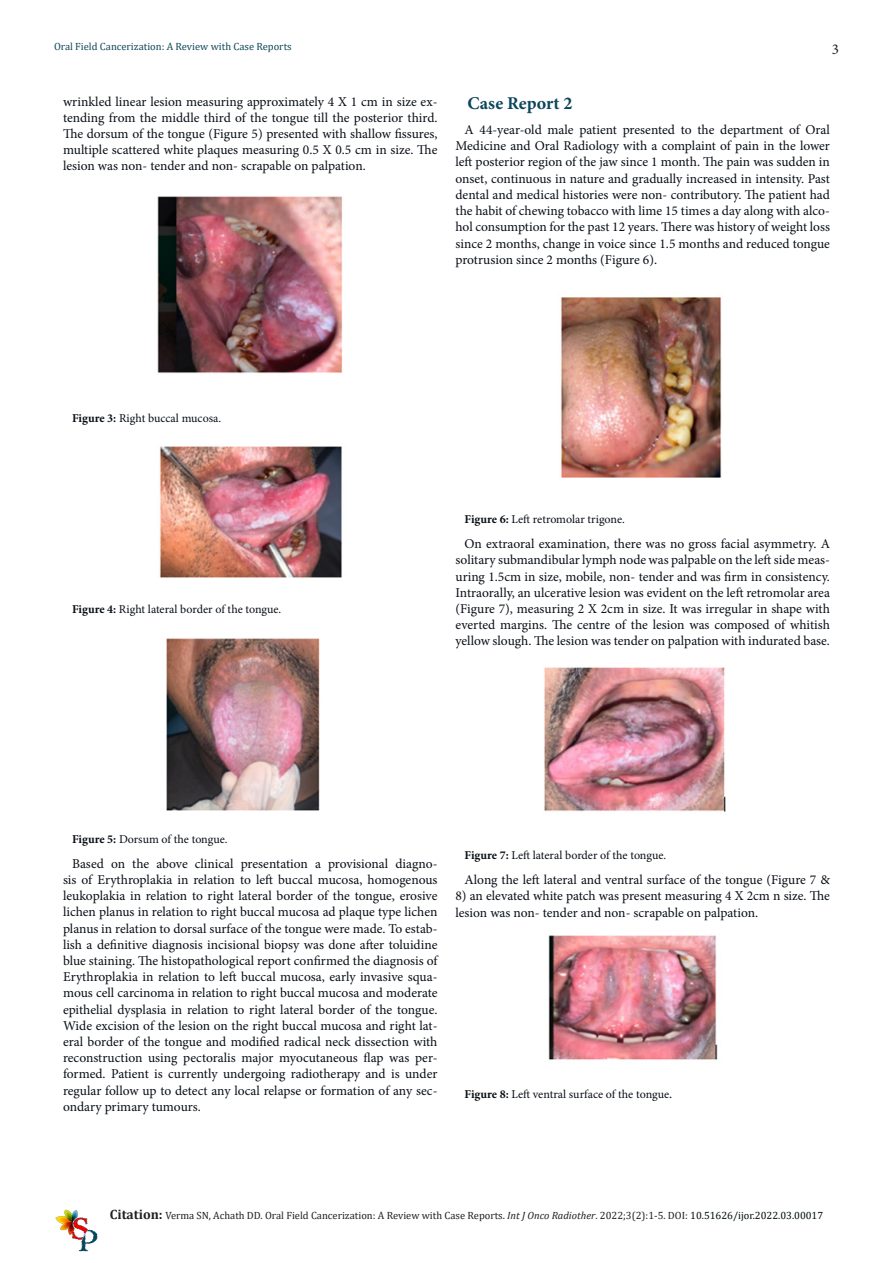
<style>
.page{position:relative;width:893px;height:1263px;background:#fff}
.page>*{position:absolute;margin:0;border:0;box-sizing:border-box;transform-origin:0 0}
.t1{font:700 18px "Minion Pro";letter-spacing:.005em;color:#0c465a}
.t2{font:15px "Minion Pro";color:#231f20}
.t3{font:13.5px/16.2px "Minion Pro";color:#080e16;text-align:justify}
.t4{font:12px "Minion Pro";color:#080e16}
.t5{font:10.5px "Cambria";color:#231f20}
.t6{font:10.5px "Cambria";color:#11475a}
.s1{font-weight:700}
.s2{font-size:13.5px}
.s3{font-weight:700;font-size:13.5px}
.s4{font-style:italic}
.s5{color:#05110a}
</style>
<div class="page">
<img style="left:55px;top:1209px;width:43px;height:43px">
<img style="left:157px;top:196px;width:186px;height:178px">
<img style="left:159px;top:446px;width:183px;height:132px">
<img style="left:166px;top:638px;width:154px;height:173px">
<img style="left:560px;top:297px;width:162px;height:181px">
<img style="left:544px;top:667px;width:182px;height:145px">
<img style="left:548px;top:935px;width:170px;height:125px">
<p class="t6" style="left:54px;top:40px;width:239px">Oral Field Cancerization: A Review with Case Reports</p>
<p class="t3" style="left:63px;top:93px;width:376px">wrinkled linear lesion measuring approximately 4 X 1 cm in size ex&shy;tending from the middle third of the tongue till the posterior third.<br>The dorsum of the tongue (Figure 5) presented with shallow fissures, multiple scattered white plaques measuring 0.5 X 0.5 cm in size. The lesion was non- tender and non- scrapable on palpation.</p>
<p class="t2" style="left:832px;top:39px;width:9px">3</p>
<p class="t1" style="left:468px;top:90px;width:107px">Case Report 2</p>
<p class="t3" style="left:455px;top:122px;width:376px;text-indent:9px">A 44-year-old male patient presented to the department of Oral Medicine and Oral Radiology with a complaint of pain in the lower left posterior region of the jaw since 1 month. The pain was sudden in onset, continuous in nature and gradually increased in intensity. Past dental and medical histories were non- contributory. The patient had the habit of chewing tobacco with lime 15 times a day along with alco&shy;hol consumption for the past 12 years. There was history of weight loss since 2 months, change in voice since 1.5 months and reduced tongue protrusion since 2 months (Figure 6).</p>
<p class="t4" style="left:72px;top:411px;width:151px"><span class="s1">Figure 3:</span> Right buccal mucosa.</p>
<p class="t4" style="left:72px;top:601px;width:211px"><span class="s1">Figure 4:</span> Right lateral border of the tongue.</p>
<p class="t4" style="left:464px;top:511px;width:162px"><span class="s1">Figure 6:</span> Left retromolar trigone.</p>
<p class="t3" style="left:455px;top:536px;width:376px;text-indent:9px">On extraoral examination, there was no gross facial asymmetry. A solitary submandibular lymph node was palpable on the left side meas&shy;uring 1.5cm in size, mobile, non- tender and was firm in consistency.<br>Intraorally, an ulcerative lesion was evident on the left retromolar area (Figure 7), measuring 2 X 2cm in size. It was irregular in shape with everted margins. The centre of the lesion was composed of whitish yellow slough. The lesion was tender on palpation with indurated base.</p>
<p class="t4" style="left:72px;top:831px;width:157px"><span class="s1">Figure 5:</span> Dorsum of the tongue.</p>
<p class="t3" style="left:63px;top:855px;width:376px;text-indent:9px">Based on the above clinical presentation a provisional diagno&shy;sis of Erythroplakia in relation to left buccal mucosa, homogenous leukoplakia in relation to right lateral border of the tongue, erosive lichen planus in relation to right buccal mucosa ad plaque type lichen planus in relation to dorsal surface of the tongue were made. To estab&shy;lish a definitive diagnosis incisional biopsy was done after toluidine blue staining. The histopathological report confirmed the diagnosis of Erythroplakia in relation to left buccal mucosa, early invasive squa&shy;mous cell carcinoma in relation to right buccal mucosa and moderate epithelial dysplasia in relation to right lateral border of the tongue.<br>Wide excision of the lesion on the right buccal mucosa and right lat&shy;eral border of the tongue and modified radical neck dissection with reconstruction using pectoralis major myocutaneous flap was per&shy;formed. Patient is currently undergoing radiotherapy and is under regular follow up to detect any local relapse or formation of any sec&shy;ondary primary tumours.</p>
<p class="t4" style="left:464px;top:847px;width:203px"><span class="s1">Figure 7:</span> Left lateral border of the tongue.</p>
<p class="t3" style="left:464px;top:872px;width:367px">Along the left lateral and ventral surface of the tongue (Figure 7 &amp;</p>
<p class="t3" style="left:455px;top:888px;width:376px">8) an elevated white patch was present measuring 4 X 2cm n size. The lesion was non- tender and non- scrapable on palpation.</p>
<p class="t4" style="left:464px;top:1086px;width:209px"><span class="s1">Figure 8:</span> Left ventral surface of the tongue<span class="s2">.</span></p>
<p class="t5" style="left:110px;top:1210px;width:715px"><span class="s3">Citation:</span> Verma SN, Achath DD. Oral Field Cancerization: A Review with Case Reports. <span class="s4">Int J Onco Radiother</span>. 2022;3(2):1-5. DOI: <span class="s5">10.51626/ijor.2022.03.00017</span></p>
</div>
